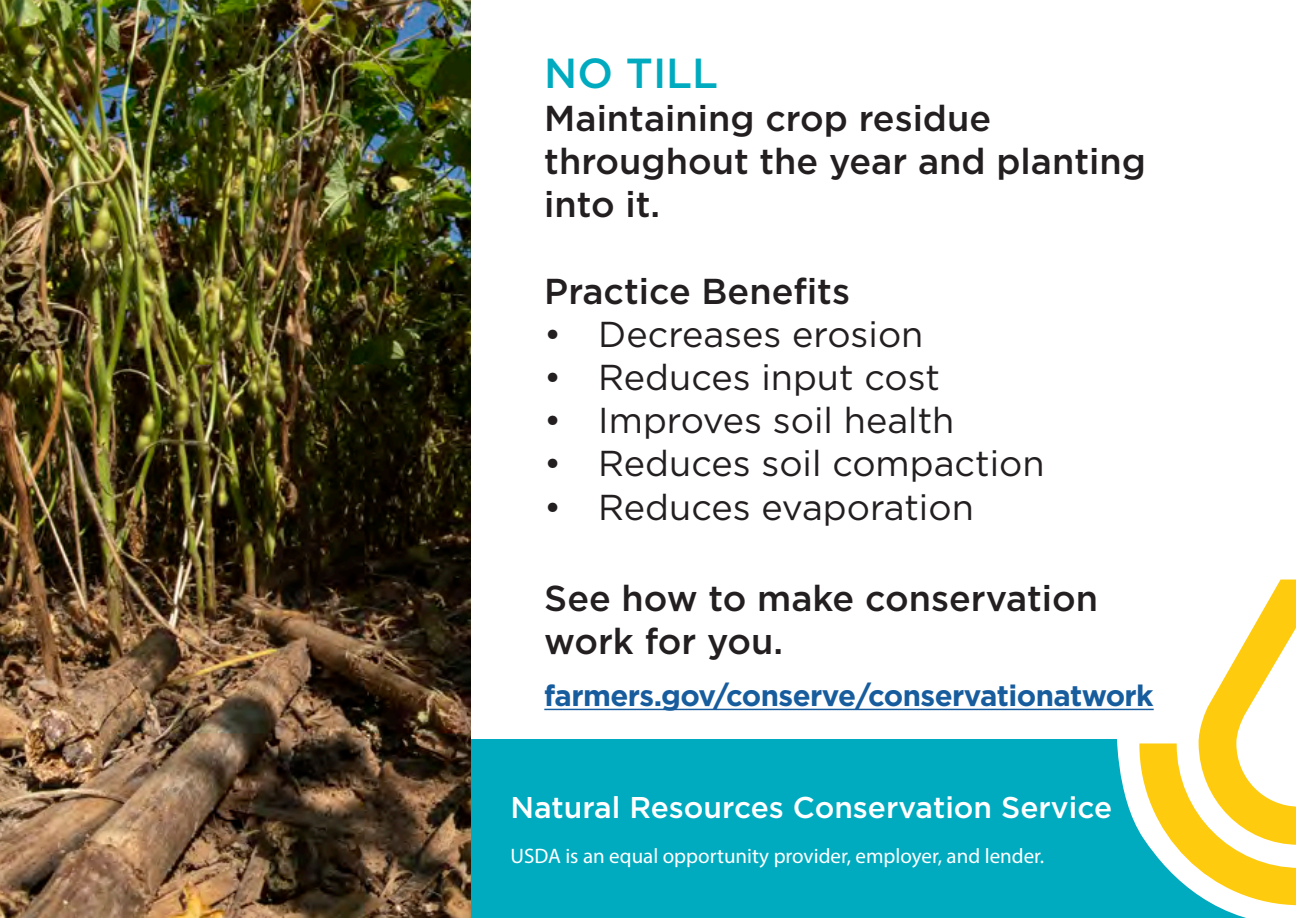
<style>
.page{position:relative;width:1296px;height:918px;background:#fff}
.page>*{position:absolute;margin:0;border:0;box-sizing:border-box;transform-origin:0 0}
.t1{font:500 42px "Gotham";color:#00abc0}
.t2{font:500 36px/43.2px "Gotham";color:#231f20}
.t3{font:36px "Gotham";color:#231f20}
.t4{font:500 30px "Gotham";color:#fff}
.t5{font:700 29.4px "Gotham";letter-spacing:-.02em;color:#175d9e}
.t6{font:21px "Myriad Pro";color:#fff}
</style>
<div class="page">
<div style="left:454px;top:740px;width:842px;height:178px;background:#00abc0"></div>
<svg style="left:1115px;top:579px;width:181px;height:339px;fill:#fff"></svg>
<svg style="left:1139px;top:580px;width:157px;height:325px;fill:#fff"></svg>
<img style="left:0;top:0;width:471px;height:918px">
<hr style="left:544px;top:709px;width:610px;height:1px;background:#175d9e">
<p class="t1" style="left:544px;top:45px;width:176px">NO TILL</p>
<p class="t2" style="left:544px;top:96px;width:603px">Maintaining crop residue throughout the year and planting into it.</p>
<p class="t2" style="left:544px;top:269px;width:307px">Practice Benefits</p>
<p class="t3" style="left:544px;top:311px;width:381px">• Decreases erosion</p>
<p class="t3" style="left:544px;top:354px;width:397px">• Reduces input cost</p>
<p class="t3" style="left:544px;top:397px;width:412px">• Improves soil health</p>
<p class="t3" style="left:544px;top:441px;width:502px">• Reduces soil compaction</p>
<p class="t3" style="left:544px;top:484px;width:431px">• Reduces evaporation</p>
<p class="t2" style="left:544px;top:576px;width:555px">See how to make conservation work for you.</p>
<p class="t5" style="left:544px;top:677px;width:611px">farmers.gov/conserve/conservationatwork</p>
<p class="t4" style="left:510px;top:788px;width:603px">Natural Resources Conservation Service</p>
<p class="t6" style="left:510px;top:843px;width:535px">USDA is an equal opportunity provider, employer, and lender.</p>
</div>
